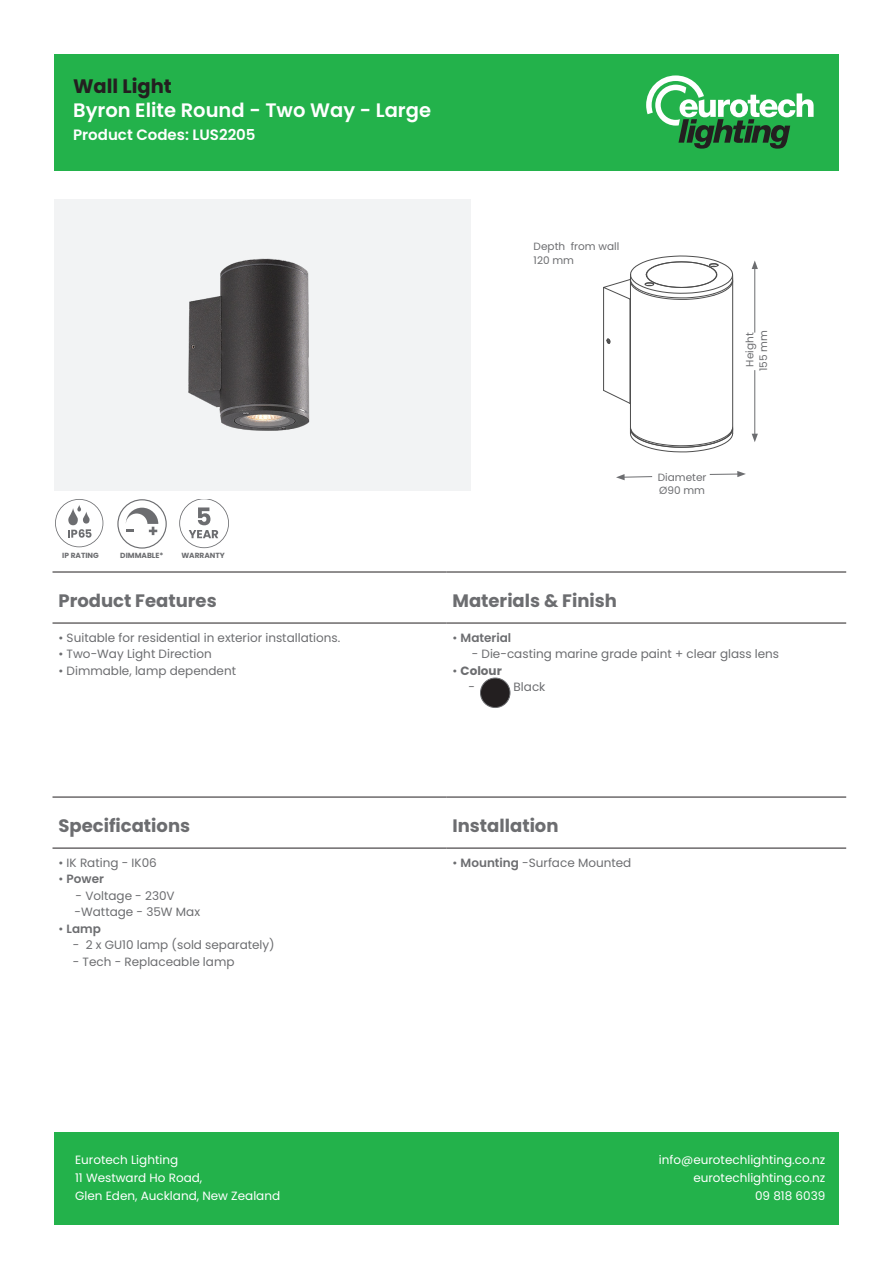
<style>
.page{position:relative;width:893px;height:1263px;background:#fff}
.page>*{position:absolute;margin:0;border:0;box-sizing:border-box;transform-origin:0 0}
.t1{font:600 19.5px "Poppins";color:#fff}
.t2{font:700 19.5px "Poppins";color:#231f20}
.t3{font:700 18px "Poppins";color:#6c6d70}
.t4{font:600 15px "Poppins";color:#fff}
.t5{font:12px/16.5px "Poppins";color:#6c6d70}
.t6{font:12px/18px "Poppins";color:#fff}
.t7{font:600 12px "Poppins";color:#6c6d70}
.t8{font:700 12px "Poppins";color:#6c6d70}
.Measurements{font:10.5px "Poppins";color:#6c6d70}
.Icon_Labels{font:700 7.5px "Poppins";color:#6c6d70}
.s1{font-weight:400}
.s2{font-weight:600}
</style>
<div class="page">
<div style="left:54px;top:54px;width:785px;height:116px;background:#23b24b"></div>
<div style="left:54px;top:1132px;width:785px;height:93px;background:#23b24b"></div>
<svg style="left:646px;top:75px;width:168px;height:74px"></svg>
<div style="left:54px;top:199px;width:417px;height:292px;background:#f2f3f4"></div>
<hr style="left:754px;top:267px;width:1px;height:66px;background:#6c6d70">
<svg style="left:752px;top:260px;width:6px;height:9px"></svg>
<hr style="left:754px;top:370px;width:1px;height:66px;background:#6c6d70">
<svg style="left:752px;top:434px;width:6px;height:8px"></svg>
<hr style="left:710px;top:474px;width:30px;height:1px;background:#6c6d70">
<svg style="left:737px;top:471px;width:9px;height:6px"></svg>
<div style="left:480px;top:678px;width:30px;height:29px;background:#231f20;border-radius:50%"></div>
<div style="left:480px;top:678px;width:30px;height:30px;border:1px solid #6c6d70;border-radius:50%"></div>
<hr style="left:630px;top:281px;width:1px;height:146px;background:#4d4d4d">
<hr style="left:732px;top:281px;width:1px;height:146px;background:#4d4d4d">
<svg style="left:630px;top:427px;width:103px;height:25px"></svg>
<svg style="left:603px;top:256px;width:130px;height:148px"></svg>
<svg style="left:616px;top:474px;width:37px;height:6px"></svg>
<svg style="left:117px;top:499px;width:50px;height:50px"></svg>
<svg style="left:179px;top:499px;width:50px;height:49px"></svg>
<svg style="left:55px;top:499px;width:48px;height:48px"></svg>
<hr style="left:53px;top:572px;width:393px;height:1px;background:#231f20">
<hr style="left:446px;top:572px;width:400px;height:1px;background:#231f20">
<hr style="left:53px;top:623px;width:393px;height:1px;background:#231f20">
<hr style="left:446px;top:623px;width:400px;height:1px;background:#231f20">
<hr style="left:53px;top:797px;width:393px;height:1px;background:#231f20">
<hr style="left:446px;top:797px;width:400px;height:1px;background:#231f20">
<hr style="left:53px;top:848px;width:393px;height:1px;background:#231f20">
<hr style="left:446px;top:848px;width:400px;height:1px;background:#231f20">
<img style="left:188px;top:258px;width:122px;height:173px">
<p class="t2" style="left:73px;top:74px;width:100px">Wall Light</p>
<p class="t1" style="left:73px;top:99px;width:359px">Byron Elite Round - Two Way - Large</p>
<p class="t4" style="left:73px;top:126px;width:184px">Product Codes: LUS2205</p>
<p class="Measurements" style="left:534px;top:240px;width:87px">Depth from wall</p>
<p class="Measurements" style="left:534px;top:254px;width:42px">120 mm</p>
<p class="Measurements" style="left:744px;top:367px;width:35px;rotate:-90deg">Height</p>
<p class="Measurements" style="left:757px;top:371px;width:42px;rotate:-90deg">155 mm</p>
<p class="Measurements" style="left:658px;top:471px;width:50px">Diameter</p>
<p class="Measurements" style="left:659px;top:484px;width:47px">Ø90 mm</p>
<p class="Icon_Labels" style="left:62px;top:551px;width:38px">IP RATING</p>
<p class="Icon_Labels" style="left:120px;top:551px;width:45px">DIMMABLE*</p>
<p class="Icon_Labels" style="left:181px;top:551px;width:45px">WARRANTY</p>
<p class="t3" style="left:59px;top:590px;width:160px">Product Features</p>
<p class="t3" style="left:452px;top:590px;width:166px">Materials &amp; Finish</p>
<p class="t5" style="left:59px;top:629px;width:283px">• Suitable for residential in exterior installations.</p>
<p class="t5" style="left:59px;top:646px;width:155px">• Two-Way Light Direction</p>
<p class="t5" style="left:59px;top:662px;width:179px">• Dimmable, lamp dependent</p>
<p class="t7" style="left:452px;top:630px;width:60px"><span class="s1">•</span> Material</p>
<p class="t5" style="left:472px;top:646px;width:309px">- Die-casting marine grade paint + clear glass lens</p>
<p class="t8" style="left:452px;top:663px;width:51px"><span class="s1">•</span> Colour</p>
<p class="t5" style="left:468px;top:679px;width:8px">-</p>
<p class="t5" style="left:514px;top:679px;width:33px">Black</p>
<p class="t3" style="left:59px;top:815px;width:133px">Specifications</p>
<p class="t3" style="left:452px;top:815px;width:108px">Installation</p>
<p class="t5" style="left:59px;top:854px;width:100px">• IK Rating - IK06</p>
<p class="t7" style="left:59px;top:872px;width:47px"><span class="s1">•</span> Power</p>
<p class="t5" style="left:75px;top:887px;width:127px">- Voltage - 230V -Wattage - 35W Max</p>
<p class="t7" style="left:59px;top:921px;width:44px"><span class="s1">•</span> Lamp</p>
<p class="t5" style="left:73px;top:937px;width:203px">- 2 x GU10 lamp (sold separately)</p>
<p class="t5" style="left:73px;top:953px;width:163px">- Tech - Replaceable lamp</p>
<p class="t5" style="left:452px;top:854px;width:180px">• <span class="s2">Mounting</span> -Surface Mounted</p>
<p class="t6" style="left:75px;top:1151px;width:207px">Eurotech Lighting<br>11 Westward Ho Road,<br>Glen Eden, Auckland, New Zealand</p>
<p class="t6" style="left:659px;top:1151px;width:168px;text-align:right">info@eurotechlighting.co.nz eurotechlighting.co.nz<br>09 818 6039</p>
</div>
